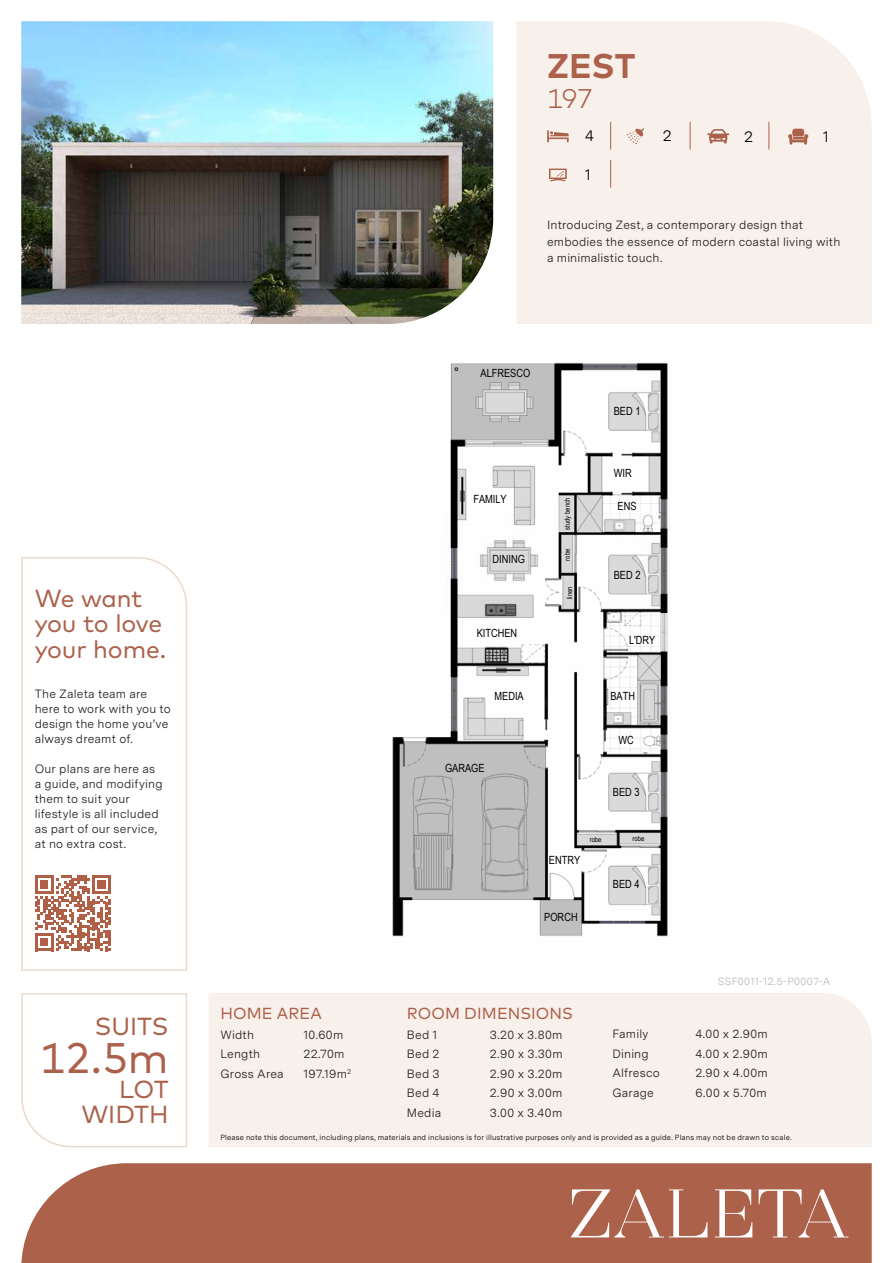
<style>
.page{position:relative;width:893px;height:1263px;background:#fff}
.page>*{position:absolute;margin:0;border:0;box-sizing:border-box;transform-origin:0 0}
.t1{font:42.75px "Mark";color:#ac614a}
.t2{font:700 34.2px "Mark";color:#ac614a}
.t3{font:300 27px "Mark";color:#ac614a}
.t4{font:24.6px/25.5px "Mark";letter-spacing:-.01em;color:#ac614a}
.t5{font:16.05px "Mark";letter-spacing:.005em;color:#ac614a}
.t6{font:15.3px "Messina Sans";color:#000}
.t7{font:12px/15px "Messina Sans";letter-spacing:.015em;color:#242423}
.t8{font:11.25px "Arial Narrow";color:#000}
.t9{font:10.5px "Messina Sans";letter-spacing:.03em;color:#b9babb}
.t10{font:7.5px "Messina Sans";letter-spacing:.025em;color:#000}
.t11{font:7.2px "Arial Narrow";color:#000}
</style>
<div class="page">
<div style="left:517px;top:21px;width:355px;height:303px;background:#f7f0eb"></div>
<svg style="left:21px;top:993px;width:166px;height:155px"></svg>
<svg style="left:21px;top:557px;width:166px;height:414px"></svg>
<div style="left:208px;top:993px;width:664px;height:154px;background:#f7f0eb"></div>
<div style="left:21px;top:1163px;width:851px;height:100px;background:#ac614a"></div>
<svg style="left:571px;top:1189px;width:277px;height:48px"></svg>
<svg style="left:35px;top:875px;width:76px;height:76px"></svg>
<img style="left:21px;top:21px;width:472px;height:303px">
<img style="left:392px;top:362px;width:276px;height:575px">
<svg style="left:547px;top:130px;width:22px;height:12px"></svg>
<svg style="left:627px;top:128px;width:17px;height:16px"></svg>
<svg style="left:707px;top:129px;width:22px;height:14px"></svg>
<svg style="left:610px;top:122px;width:1px;height:28px"></svg>
<svg style="left:610px;top:160px;width:1px;height:28px"></svg>
<svg style="left:690px;top:122px;width:1px;height:28px"></svg>
<svg style="left:768px;top:122px;width:1px;height:28px"></svg>
<svg style="left:549px;top:169px;width:18px;height:13px"></svg>
<svg style="left:788px;top:129px;width:20px;height:16px"></svg>
<h3 class="t4" style="left:35px;top:585px;width:133px">We want you to love your home.</h3>
<p class="t7" style="left:35px;top:686px;width:138px">The Zaleta team are here to work with you to design the home you’ve always dreamt of.</p>
<p class="t7" style="left:35px;top:761px;width:129px">Our plans are here as a guide, and modifying them to suit your lifestyle is all included as part of our service, at no extra cost.</p>
<h3 class="t4" style="left:95px;top:1014px;width:75px">SUITS</h3>
<h1 class="t1" style="left:40px;top:1031px;width:130px">12.5m</h1>
<h3 class="t4" style="left:81px;top:1076px;width:89px;line-height:24.6px;text-align:right">LOT<br>WIDTH</h3>
<h2 class="t2" style="left:547px;top:44px;width:90px">ZEST</h2>
<h3 class="t3" style="left:547px;top:82px;width:47px">197</h3>
<p class="t6" style="left:585px;top:125px;width:10px">4</p>
<p class="t6" style="left:663px;top:125px;width:10px">2</p>
<p class="t6" style="left:744px;top:125px;width:10px">2</p>
<p class="t6" style="left:823px;top:125px;width:8px">1</p>
<p class="t6" style="left:585px;top:163px;width:8px">1</p>
<h3 class="t5" style="left:220px;top:1003px;width:103px">HOME AREA</h3>
<p class="t7" style="left:220px;top:1026px;width:35px">Width</p>
<p class="t7" style="left:303px;top:1026px;width:41px">10.60m</p>
<p class="t7" style="left:220px;top:1046px;width:41px">Length</p>
<p class="t7" style="left:303px;top:1046px;width:43px">22.70m</p>
<p class="t7" style="left:220px;top:1065px;width:65px">Gross Area</p>
<p class="t7" style="left:303px;top:1065px;width:49px">197.19m<sup>2</sup></p>
<p class="t7" style="left:547px;top:216px;width:295px;line-height:16.5px">Introducing Zest, a contemporary design that embodies the essence of modern coastal living with a minimalistic touch.</p>
<p class="t8" style="left:480px;top:365px;width:51px">ALFRESCO</p>
<p class="t8" style="left:614px;top:403px;width:28px">BED 1</p>
<p class="t8" style="left:473px;top:491px;width:35px">FAMILY</p>
<p class="t8" style="left:493px;top:551px;width:34px">DINING</p>
<p class="t8" style="left:477px;top:624px;width:42px">KITCHEN</p>
<p class="t8" style="left:495px;top:687px;width:31px">MEDIA</p>
<p class="t8" style="left:445px;top:760px;width:41px">GARAGE</p>
<p class="t11" style="left:562px;top:530px;width:33px;rotate:-90deg">study bench</p>
<p class="t11" style="left:562px;top:561px;width:13px;rotate:-90deg">robe</p>
<p class="t11" style="left:564px;top:599px;width:14px;rotate:-90deg">linen</p>
<p class="t8" style="left:614px;top:464px;width:19px">WIR</p>
<p class="t8" style="left:618px;top:498px;width:21px">ENS</p>
<p class="t8" style="left:614px;top:567px;width:28px">BED 2</p>
<p class="t8" style="left:629px;top:632px;width:28px">L'DRY</p>
<p class="t8" style="left:610px;top:688px;width:26px">BATH</p>
<p class="t8" style="left:618px;top:732px;width:17px">WC</p>
<p class="t8" style="left:613px;top:784px;width:28px">BED 3</p>
<p class="t8" style="left:549px;top:852px;width:33px">ENTRY</p>
<p class="t8" style="left:544px;top:908px;width:35px">PORCH</p>
<p class="t11" style="left:590px;top:834px;width:13px">robe</p>
<p class="t11" style="left:632px;top:833px;width:13px">robe</p>
<p class="t8" style="left:613px;top:876px;width:28px">BED 4</p>
<p class="t9" style="left:718px;top:973px;width:114px">SSF0011-12.5-P0007-A</p>
<h3 class="t5" style="left:407px;top:1003px;width:168px">ROOM DIMENSIONS</h3>
<p class="t7" style="left:407px;top:1026px;width:32px">Bed 1</p>
<p class="t7" style="left:490px;top:1026px;width:74px">3.20 x 3.80m</p>
<p class="t7" style="left:407px;top:1046px;width:34px">Bed 2</p>
<p class="t7" style="left:490px;top:1046px;width:74px">2.90 x 3.30m</p>
<p class="t7" style="left:407px;top:1065px;width:34px">Bed 3</p>
<p class="t7" style="left:490px;top:1065px;width:74px">2.90 x 3.20m</p>
<p class="t7" style="left:407px;top:1085px;width:34px">Bed 4</p>
<p class="t7" style="left:490px;top:1085px;width:74px">2.90 x 3.00m</p>
<p class="t7" style="left:407px;top:1104px;width:36px">Media</p>
<p class="t7" style="left:490px;top:1104px;width:74px">3.00 x 3.40m</p>
<p class="t7" style="left:612px;top:1026px;width:37px">Family</p>
<p class="t7" style="left:695px;top:1026px;width:74px">4.00 x 2.90m</p>
<p class="t7" style="left:612px;top:1046px;width:38px">Dining</p>
<p class="t7" style="left:695px;top:1046px;width:74px">4.00 x 2.90m</p>
<p class="t7" style="left:612px;top:1065px;width:49px">Alfresco</p>
<p class="t7" style="left:695px;top:1065px;width:74px">2.90 x 4.00m</p>
<p class="t7" style="left:612px;top:1085px;width:43px">Garage</p>
<p class="t7" style="left:695px;top:1085px;width:73px">6.00 x 5.70m</p>
<p class="t10" style="left:220px;top:1132px;width:573px">Please note this document, including plans, materials and inclusions is for illustrative purposes only and is provided as a guide. Plans may not be drawn to scale.</p>
</div>
